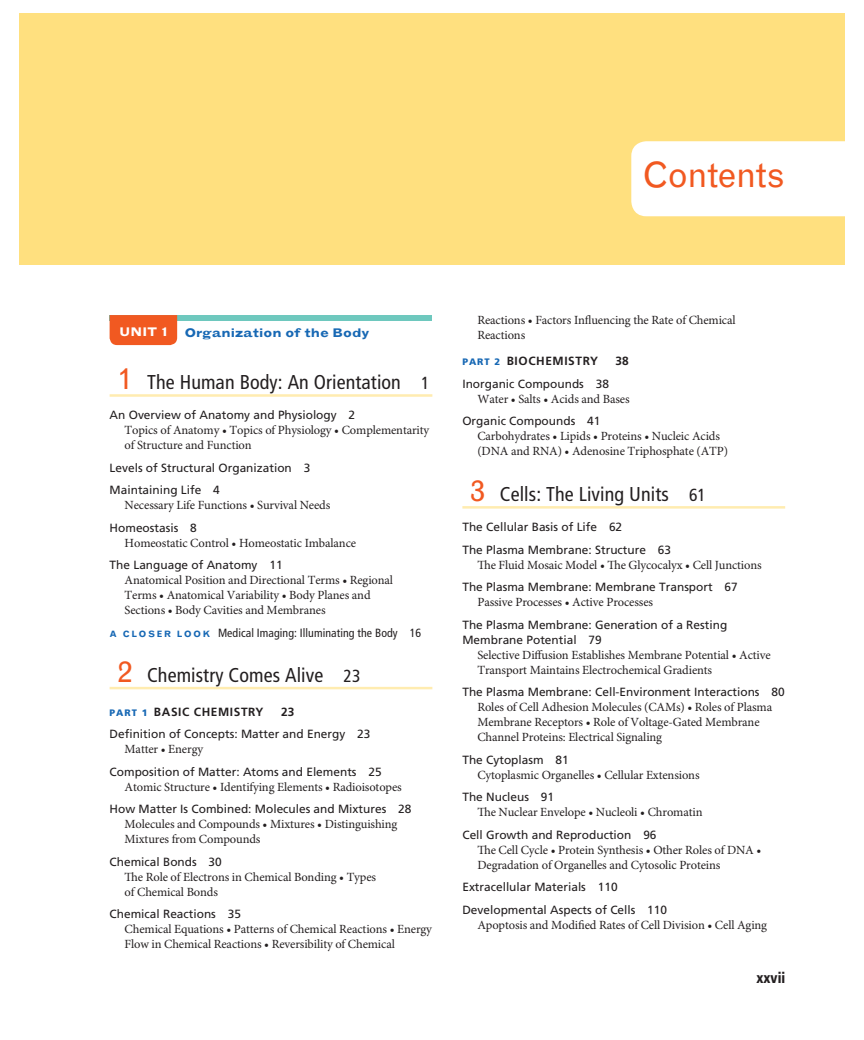
<style>
.page{position:relative;width:864px;height:1040px;background:#fff}
.page>*{position:absolute;margin:0;border:0;box-sizing:border-box;transform-origin:0 0}
.t1{font:35px "Grotesque MT Std";letter-spacing:-.02em;color:#f15921}
.t2{font:condensed 20px "Frutiger LT Std";letter-spacing:.005em;color:#231f20}
.t3{font:900 condensed 15px "Frutiger LT Std";color:#231f20;scale:.9 1}
.t4{font:12.5px/15px "Minion Pro";letter-spacing:-.01em;color:#231f20}
.t5{font:700 expanded 12.5px "Grotesque MT Std";color:#1768b4}
.t6{font:700 expanded 12.5px "Grotesque MT Std";color:#fff}
.t7{font:11.88px/22.5px "Frutiger LT Std";color:#231f20}
.t8{font:condensed 11.88px "Frutiger LT Std";letter-spacing:.005em;color:#231f20}
.t9{font:700 11.88px "Frutiger LT Std";letter-spacing:.05em;color:#231f20}
.t10{font:900 9.38px "Frutiger LT Std";color:#1768b4}
.t11{font:700 8.75px "Grotesque MT Std";letter-spacing:.2em;color:#1768b4}
.s1{font-family:"Grotesque MT Std";font-stretch:normal;font-size:30px;color:#f15921}
.s2{font-size:17.5px}
.s3{font-family:"Grotesque MT Std";font-weight:700;font-stretch:normal;font-size:8.75px;color:#1768b4}
.s4{font-weight:700;font-size:11.88px;color:#231f20}
.s5{font-weight:900;font-size:9.38px;color:#1768b4}
</style>
<div class="page">
<div style="left:20px;top:14px;width:825px;height:251px;background:#ffe07f"></div>
<div style="left:631px;top:141px;width:214px;height:75px;background:#fff"></div>
<hr style="left:110px;top:394px;width:322px;height:3px;background:#ffecb0">
<hr style="left:110px;top:687px;width:322px;height:2px;background:#ffecb0">
<hr style="left:462px;top:506px;width:323px;height:2px;background:#ffecb0">
<div style="left:110px;top:315px;width:322px;height:5px;background:#6ec8be"></div>
<div style="left:110px;top:315px;width:67px;height:30px;background:#f15921"></div>
<h1 class="t1" style="left:642px;top:154px;width:144px">Contents</h1>
<p class="t6" style="left:120px;top:324px;width:50px">UNIT 1</p>
<p class="t5" style="left:185px;top:325px;width:186px">Organization of the Body</p>
<h2 class="t2" style="left:118px;top:370px;width:313px"><span class="s1">1</span> The Human Body: An Orientation <span class="s2">1</span></h2>
<p class="t7" style="left:110px;top:404px;width:247px">An Overview of Anatomy and Physiology 2</p>
<p class="t4" style="left:125px;top:423px;width:306px">Topics of Anatomy • Topics of Physiology • Complementarity of Structure and Function</p>
<p class="t7" style="left:110px;top:456px;width:202px">Levels of Structural Organization 3<br>Maintaining Life 4</p>
<p class="t4" style="left:125px;top:498px;width:207px">Necessary Life Functions • Survival Needs</p>
<p class="t7" style="left:110px;top:516px;width:89px">Homeostasis 8</p>
<p class="t4" style="left:125px;top:536px;width:233px">Homeostatic Control • Homeostatic Imbalance</p>
<p class="t7" style="left:110px;top:554px;width:174px">The Language of Anatomy 11</p>
<p class="t4" style="left:125px;top:573px;width:270px">Anatomical Position and Directional Terms • Regional<br>Terms • Anatomical Variability • Body Planes and<br>Sections • Body Cavities and Membranes</p>
<p class="t11" style="left:110px;top:628px;width:79px">A CLOSER LOO</p>
<p class="t8" style="left:203px;top:626px;width:220px"><span class="s3">K</span> Medical Imaging: Illuminating the Body 16</p>
<h2 class="t2" style="left:118px;top:663px;width:244px"><span class="s1">2</span> Chemistry Comes Alive <span class="s2">23</span></h2>
<p class="t10" style="left:110px;top:706px;width:56px">PART 1 <span class="s4">BASIC</span></p>
<p class="t9" style="left:194px;top:704px;width:10px">CHEMISTR</p>
<p class="t9" style="left:255px;top:704px;width:9px">Y</p>
<p class="t9" style="left:281px;top:704px;width:15px">23</p>
<p class="t7" style="left:110px;top:723px;width:262px">Definition of Concepts: Matter and Energy 23</p>
<p class="t4" style="left:125px;top:742px;width:80px">Matter • Energy</p>
<p class="t7" style="left:110px;top:760px;width:273px">Composition of Matter: Atoms and Elements 25</p>
<p class="t4" style="left:125px;top:779px;width:278px">Atomic Structure • Identifying Elements • Radioisotopes</p>
<p class="t7" style="left:110px;top:798px;width:303px">How Matter Is Combined: Molecules and Mixtures 28</p>
<p class="t4" style="left:125px;top:817px;width:274px">Molecules and Compounds • Mixtures • Distinguishing<br>Mixtures from Compounds</p>
<p class="t7" style="left:110px;top:850px;width:114px">Chemical Bonds 30</p>
<p class="t4" style="left:125px;top:869px;width:253px">The Role of Electrons in Chemical Bonding • Types of Chemical Bonds</p>
<p class="t7" style="left:110px;top:903px;width:133px">Chemical Reactions 35</p>
<p class="t4" style="left:125px;top:922px;width:309px">Chemical Equations • Patterns of Chemical Reactions • Energy<br>Flow in Chemical Reactions • Reversibility of Chemical</p>
<p class="t4" style="left:477px;top:313px;width:260px">Reactions • Factors Influencing the Rate of Chemical<br>Reactions</p>
<p class="t9" style="left:462px;top:354px;width:137px"><span class="s5">PART 2</span> BIOCHEMISTRY</p>
<p class="t9" style="left:615px;top:354px;width:15px">38</p>
<p class="t7" style="left:462px;top:372px;width:148px">Inorganic Compounds 38</p>
<p class="t4" style="left:477px;top:392px;width:154px">Water • Salts • Acids and Bases</p>
<p class="t7" style="left:462px;top:410px;width:139px">Organic Compounds 41</p>
<p class="t4" style="left:477px;top:429px;width:252px">Carbohydrates • Lipids • Proteins • Nucleic Acids (DNA and RNA) • Adenosine Triphosphate (ATP)</p>
<h2 class="t2" style="left:470px;top:482px;width:237px"><span class="s1">3</span> Cells: The Living Units <span class="s2">61</span></h2>
<p class="t7" style="left:462px;top:516px;width:210px">The Cellular Basis of Life 62<br>The Plasma Membrane: Structure 63</p>
<p class="t4" style="left:477px;top:557px;width:286px">The Fluid Mosaic Model • The Glycocalyx • Cell Junctions</p>
<p class="t7" style="left:462px;top:576px;width:277px">The Plasma Membrane: Membrane Transport 67</p>
<p class="t4" style="left:477px;top:595px;width:177px">Passive Processes • Active Processes</p>
<p class="t7" style="left:462px;top:617px;width:266px;line-height:15px">The Plasma Membrane: Generation of a Resting<br>Membrane Potential 79</p>
<p class="t4" style="left:477px;top:647px;width:295px">Selective Diffusion Establishes Membrane Potential • Active<br>Transport Maintains Electrochemical Gradients</p>
<p class="t7" style="left:462px;top:681px;width:324px">The Plasma Membrane: Cell-Environment Interactions 80</p>
<p class="t4" style="left:477px;top:700px;width:296px">Roles of Cell Adhesion Molecules (CAMs) • Roles of Plasma<br>Membrane Receptors • Role of Voltage-Gated Membrane<br>Channel Proteins: Electrical Signaling</p>
<p class="t7" style="left:462px;top:748px;width:108px">The Cytoplasm 81</p>
<p class="t4" style="left:477px;top:767px;width:224px">Cytoplasmic Organelles • Cellular Extensions</p>
<p class="t7" style="left:462px;top:786px;width:93px">The Nucleus 91</p>
<p class="t4" style="left:477px;top:805px;width:226px">The Nuclear Envelope • Nucleoli • Chromatin</p>
<p class="t7" style="left:462px;top:823px;width:195px">Cell Growth and Reproduction 96</p>
<p class="t4" style="left:477px;top:842px;width:285px">The Cell Cycle • Protein Synthesis • Other Roles of DNA •<br>Degradation of Organelles and Cytosolic Proteins</p>
<p class="t7" style="left:462px;top:876px;width:206px">Extracellular Materials 110<br>Developmental Aspects of Cells 110</p>
<p class="t4" style="left:477px;top:917px;width:291px">Apoptosis and Modified Rates of Cell Division • Cell Aging</p>
<p class="t3" style="left:756px;top:968px;width:33px">xxvii</p>
</div>
